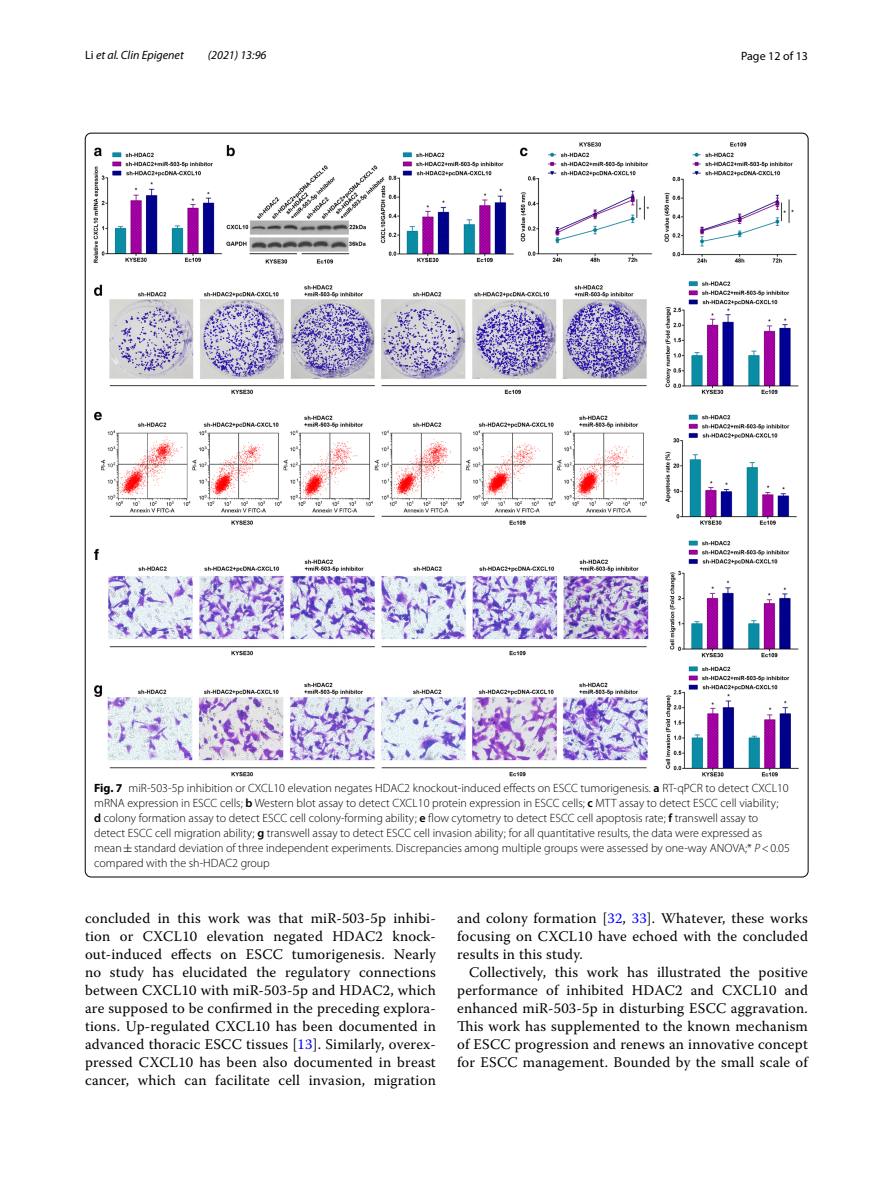
<style>
.page{position:relative;width:893px;height:1187px;background:#fff}
.page>*{position:absolute;margin:0;border:0;box-sizing:border-box;transform-origin:0 0}
.t1{font:14.7px/18px "Warnock Pro";letter-spacing:.015em;color:#000;text-align:justify}
.t2{font:300 12px/15px "Myriad Pro";color:#000}
.t3{font:italic 12px "Myriad Pro";color:#000}
.t4{font:12px "Myriad Pro";color:#000}
.s1{font-style:normal}
.s2{font-weight:700}
.s3{font-weight:600}
.s4{font-family:"MTSY";font-weight:400}
.s5{font-style:italic}
.s6{color:#00f}
</style>
<div class="page">
<img style="left:94px;top:142px;width:705px;height:634px">
<p class="t3" style="left:85px;top:48px;width:100px"><span class="s1">Li</span> et al. Clin Epigenet</p>
<p class="t3" style="left:208px;top:48px;width:60px">(2021) 13:96</p>
<p class="t4" style="left:741px;top:48px;width:68px">Page 12 of 13</p>
<p class="t2" style="left:94px;top:780px;width:697px"><span class="s2">Fig. 7</span> miR-503-5p inhibition or CXCL10 elevation negates HDAC2 knockout-induced effects on ESCC tumorigenesis. <span class="s3">a</span> RT-qPCR to detect CXCL10 mRNA expression in ESCC cells; <span class="s3">b</span> Western blot assay to detect CXCL10 protein expression in ESCC cells; <span class="s3">c</span> MTT assay to detect ESCC cell viability;<br><span class="s3">d</span> colony formation assay to detect ESCC cell colony-forming ability; <span class="s3">e</span> flow cytometry to detect ESCC cell apoptosis rate; <span class="s3">f</span> transwell assay to detect ESCC cell migration ability; <span class="s3">g</span> transwell assay to detect ESCC cell invasion ability; for all quantitative results, the data were expressed as mean<span class="s4">±</span>standard deviation of three independent experiments. Discrepancies among multiple groups were assessed by one-way ANOVA;* <span class="s5">P</span>&lt;0.05 compared with the sh-HDAC2 group</p>
<p class="t1" style="left:85px;top:908px;width:352px">concluded in this work was that miR-503-5p inhibi&shy;tion or CXCL10 elevation negated HDAC2 knock&shy;out-induced effects on ESCC tumorigenesis. Nearly no study has elucidated the regulatory connections between CXCL10 with miR-503-5p and HDAC2, which are supposed to be confirmed in the preceding explora&shy;tions. Up-regulated CXCL10 has been documented in advanced thoracic ESCC tissues [<span class="s6">13</span>]. Similarly, overex&shy;pressed CXCL10 has been also documented in breast cancer, which can facilitate cell invasion, migration</p>
<p class="t1" style="left:457px;top:908px;width:352px">and colony formation [<span class="s6">32</span>, <span class="s6">33</span>]. Whatever, these works focusing on CXCL10 have echoed with the concluded results in this study.</p>
<p class="t1" style="left:457px;top:962px;width:352px;text-indent:12px">Collectively, this work has illustrated the positive performance of inhibited HDAC2 and CXCL10 and enhanced miR-503-5p in disturbing ESCC aggravation.<br>This work has supplemented to the known mechanism of ESCC progression and renews an innovative concept for ESCC management. Bounded by the small scale of</p>
</div>
